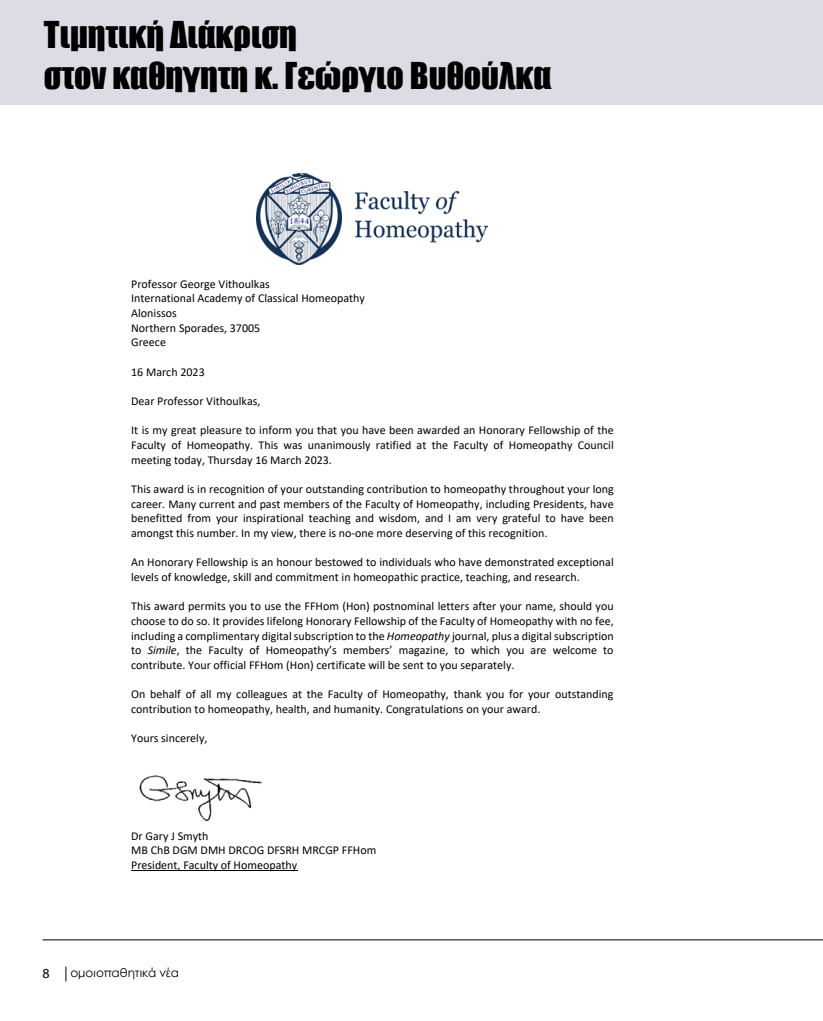
<style>
.page{position:relative;width:823px;height:1021px;background:#fff}
.page>*{position:absolute;margin:0;border:0;box-sizing:border-box;transform-origin:0 0}
.t1{font:34px/40.8px "Impact";color:#000}
.t2{font:13.9px "Myriad Pro";color:#000}
.t3{font:12px/14.6px "Calibri";color:#000}
.t4{font:12px "Century Gothic";color:#000}
.s1{font-style:italic}
</style>
<div class="page">
<svg style="left:65px;top:966px;width:1px;height:15px"></svg>
<hr style="left:43px;top:939px;width:779px;height:1px;background:#000">
<img style="left:257px;top:173px;width:230px;height:91px">
<hr style="left:131px;top:870px;width:166px;height:1px;background:#000">
<img style="left:139px;top:775px;width:122px;height:45px">
<div style="left:0;top:0;width:822px;height:105px;background:#dedbe4"></div>
<h1 class="t1" style="left:44px;top:14px;width:508px">Τιμητική Διάκριση<br>στον καθηγητη κ. Γεώργιο Βυθούλκα</h1>
<p class="t3" style="left:131px;top:276px;width:235px">Professor George Vithoulkas<br>International Academy of Classical Homeopathy<br>Alonissos<br>Northern Sporades, 37005<br>Greece</p>
<p class="t3" style="left:131px;top:364px;width:75px">16 March 2023</p>
<p class="t3" style="left:131px;top:393px;width:131px">Dear Professor Vithoulkas,</p>
<p class="t3" style="left:131px;top:422px;width:484px;text-align:justify">It is my great pleasure to inform you that you have been awarded an Honorary Fellowship of the Faculty of Homeopathy. This was unanimously ratified at the Faculty of Homeopathy Council meeting today, Thursday 16 March 2023.</p>
<p class="t3" style="left:131px;top:481px;width:484px;text-align:justify">This award is in recognition of your outstanding contribution to homeopathy throughout your long career. Many current and past members of the Faculty of Homeopathy, including Presidents, have benefitted from your inspirational teaching and wisdom, and I am very grateful to have been amongst this number. In my view, there is no-one more deserving of this recognition.</p>
<p class="t3" style="left:131px;top:554px;width:484px">An Honorary Fellowship is an honour bestowed to individuals who have demonstrated exceptional levels of knowledge, skill and commitment in homeopathic practice, teaching, and research.</p>
<p class="t3" style="left:131px;top:598px;width:484px;text-align:justify">This award permits you to use the FFHom (Hon) postnominal letters after your name, should you choose to do so. It provides lifelong Honorary Fellowship of the Faculty of Homeopathy with no fee, including a complimentary digital subscription to the <span class="s1">Homeopathy</span> journal, plus a digital subscription to <span class="s1">Simile</span>, the Faculty of Homeopathy’s members’ magazine, to which you are welcome to contribute. Your official FFHom (Hon) certificate will be sent to you separately.</p>
<p class="t3" style="left:131px;top:686px;width:483px">On behalf of all my colleagues at the Faculty of Homeopathy, thank you for your outstanding contribution to homeopathy, health, and humanity. Congratulations on your award.</p>
<p class="t3" style="left:131px;top:730px;width:78px">Yours sincerely,</p>
<p class="t3" style="left:131px;top:828px;width:246px">Dr Gary J Smyth<br>MB ChB DGM DMH DRCOG DFSRH MRCGP FFHom<br>President, Faculty of Homeopathy</p>
<p class="t2" style="left:43px;top:965px;width:9px">8</p>
<p class="t4" style="left:70px;top:964px;width:110px">ομοιοπαθητικά νέα</p>
</div>
